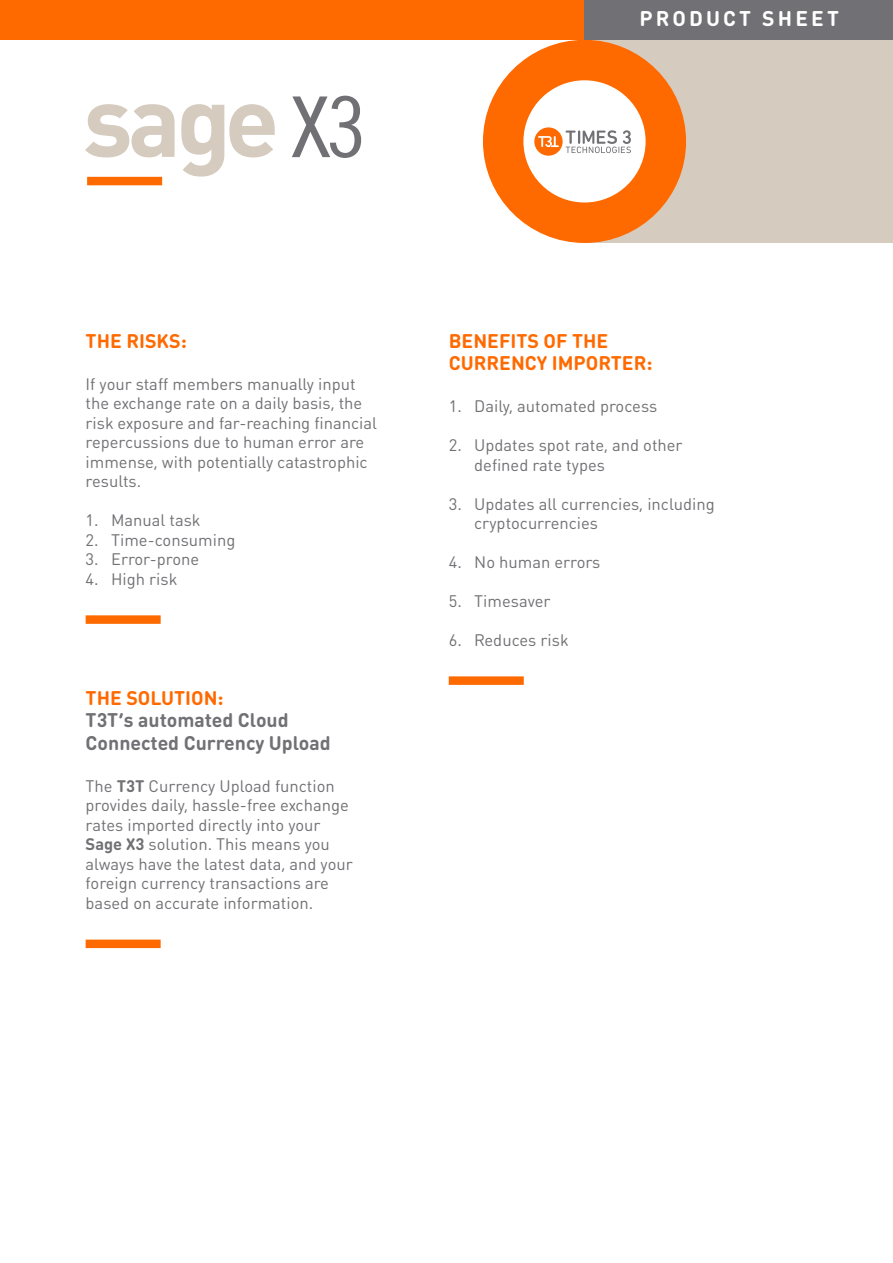
<style>
.page{position:relative;width:893px;height:1263px;background:#fff}
.page>*{position:absolute;margin:0;border:0;box-sizing:border-box;transform-origin:0 0}
.t1{font:84px "Trade Gothic Cond Eighteen";color:#717074;scale:1.1 1}
.t2{font:700 21px "DIN Round Pro";letter-spacing:.15em;color:#fff}
.t3{font:700 19.5px/22.5px "DIN Round Pro";color:#ff6a00}
.t4{font:700 19.5px/22.5px "DIN Round Pro";color:#717074}
.t5{font:16.5px/19.5px "DIN Round Pro";color:#717074}
.s1{font-weight:700}
</style>
<div class="page">
<div style="left:584px;top:40px;width:309px;height:203px;background:#d5cbbe"></div>
<div style="left:483px;top:40px;width:203px;height:203px;background:#ff6a00;border-radius:50%"></div>
<div style="left:523px;top:80px;width:123px;height:122px;background:#fff;border-radius:50%"></div>
<div style="left:534px;top:127px;width:29px;height:29px;background:#ff6a00;border-radius:50%"></div>
<svg style="left:538px;top:136px;width:21px;height:11px"></svg>
<svg style="left:566px;top:130px;width:65px;height:23px"></svg>
<div style="left:0;top:0;width:584px;height:40px;background:#ff6a00"></div>
<div style="left:584px;top:0;width:309px;height:40px;background:#717074"></div>
<div style="left:87px;top:177px;width:75px;height:8px;background:#ff6a00"></div>
<svg style="left:85px;top:104px;width:190px;height:73px"></svg>
<div style="left:86px;top:615px;width:75px;height:9px;background:#ff6a00"></div>
<div style="left:86px;top:939px;width:75px;height:9px;background:#ff6a00"></div>
<div style="left:449px;top:676px;width:75px;height:9px;background:#ff6a00"></div>
<h1 class="t1" style="left:291px;top:77px;width:71px">X3</h1>
<p class="t3" style="left:86px;top:329px;width:103px">THE RISKS:</p>
<p class="t5" style="left:86px;top:373px;width:293px">If your staff members manually input the exchange rate on a daily basis, the risk exposure and far-reaching financial repercussions due to human error are immense, with potentially catastrophic results.</p>
<p class="t5" style="left:86px;top:510px;width:116px">1. Manual task</p>
<p class="t5" style="left:86px;top:529px;width:151px">2. Time-consuming</p>
<p class="t5" style="left:86px;top:549px;width:115px">3. Error-prone</p>
<p class="t5" style="left:86px;top:568px;width:93px">4. High risk</p>
<p class="t3" style="left:86px;top:686px;width:139px">THE SOLUTION:</p>
<p class="t4" style="left:86px;top:708px;width:247px">T3T’s automated Cloud<br>Connected Currency Upload</p>
<p class="t5" style="left:86px;top:775px;width:269px">The <span class="s1">T3T</span> Currency Upload function provides daily, hassle-free exchange rates imported directly into your <span class="s1">Sage X3</span> solution. This means you always have the latest data, and your foreign currency transactions are based on accurate information.</p>
<p class="t2" style="left:639px;top:4px;width:201px">PRODUCT SHEET</p>
<p class="t3" style="left:449px;top:329px;width:205px">BENEFITS OF THE<br>CURRENCY IMPORTER:</p>
<p class="t5" style="left:449px;top:396px;width:210px">1. Daily, automated process</p>
<p class="t5" style="left:474px;top:435px;width:210px;text-indent:-26px">2. Updates spot rate, and other defined rate types</p>
<p class="t5" style="left:474px;top:493px;width:242px;text-indent:-26px">3. Updates all currencies, including cryptocurrencies</p>
<p class="t5" style="left:449px;top:552px;width:153px">4. No human errors</p>
<p class="t5" style="left:449px;top:591px;width:103px">5. Timesaver</p>
<p class="t5" style="left:449px;top:630px;width:121px">6. Reduces risk</p>
</div>
